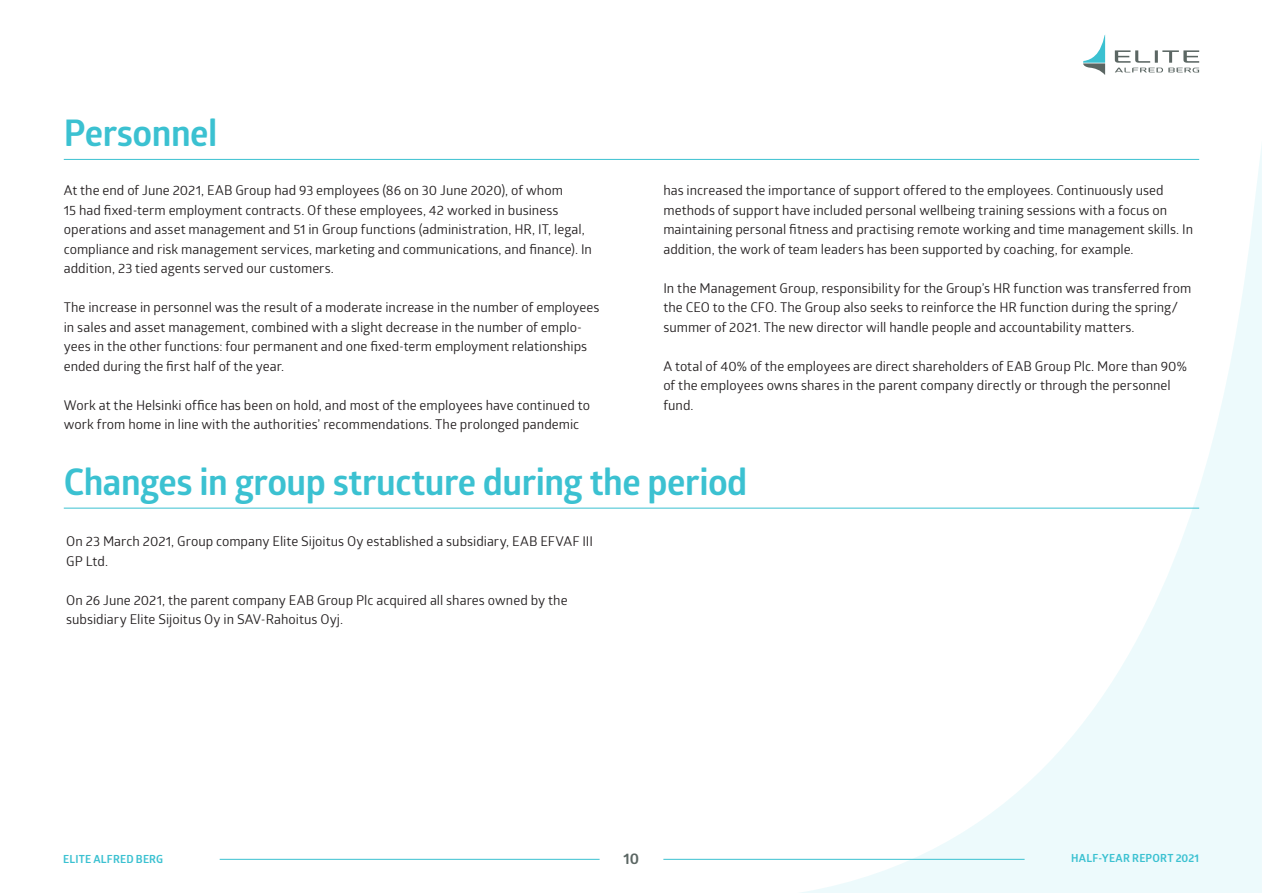
<style>
.page{position:relative;width:1263px;height:893px;background:#fff}
.page>*{position:absolute;margin:0;border:0;box-sizing:border-box;transform-origin:0 0}
.Otsikko_2{font:700 36px "Glober";letter-spacing:-.015em;color:#3bc1d1}
.t1{font:700 15px "Glober";color:#5b6663}
.Leipis-perusteksti{font:13.5px/19.5px "Glober";color:#231f20}
.t2{font:700 10.95px "Glober";letter-spacing:.02em;color:#3bc1d1}
</style>
<div class="page">
<svg style="left:770px;top:145px;width:492px;height:748px"></svg>
<svg style="left:1115px;top:50px;width:84px;height:22px"></svg>
<svg style="left:1083px;top:35px;width:22px;height:40px"></svg>
<hr style="left:220px;top:859px;width:380px;height:1px;background:#3bc1d1">
<hr style="left:663px;top:859px;width:361px;height:1px;background:#3bc1d1">
<hr style="left:64px;top:508px;width:1135px;height:1px;background:#3bc1d1">
<hr style="left:64px;top:159px;width:1135px;height:1px;background:#3bc1d1">
<p class="Otsikko_2" style="left:64px;top:108px;width:155px">Personnel</p>
<p class="Leipis-perusteksti" style="left:64px;top:180px;width:530px">At the end of June 2021, EAB Group had 93 employees (86 on 30 June 2020), of whom<br>15 had fixed-term employment contracts. Of these employees, 42 worked in business operations and asset management and 51 in Group functions (administration, HR, IT, legal, compliance and risk management services, marketing and communications, and finance). In addition, 23 tied agents served our customers.</p>
<p class="Leipis-perusteksti" style="left:64px;top:297px;width:537px">The increase in personnel was the result of a moderate increase in the number of employees in sales and asset management, combined with a slight decrease in the number of emplo&shy;yees in the other functions: four permanent and one fixed-term employment relationships ended during the first half of the year.</p>
<p class="Leipis-perusteksti" style="left:64px;top:394px;width:528px">Work at the Helsinki office has been on hold, and most of the employees have continued to work from home in line with the authorities’ recommendations. The prolonged pandemic</p>
<p class="Leipis-perusteksti" style="left:663px;top:180px;width:531px">has increased the importance of support offered to the employees. Continuously used methods of support have included personal wellbeing training sessions with a focus on maintaining personal fitness and practising remote working and time management skills. In addition, the work of team leaders has been supported by coaching, for example.</p>
<p class="Leipis-perusteksti" style="left:663px;top:277px;width:529px">In the Management Group, responsibility for the Group’s HR function was transferred from the CEO to the CFO. The Group also seeks to reinforce the HR function during the spring/ summer of 2021. The new director will handle people and accountability matters.</p>
<p class="Leipis-perusteksti" style="left:663px;top:355px;width:525px">A total of 40% of the employees are direct shareholders of EAB Group Plc. More than 90% of the employees owns shares in the parent company directly or through the personnel fund.</p>
<p class="Otsikko_2" style="left:64px;top:456px;width:685px">Changes in group structure during the period</p>
<p class="Leipis-perusteksti" style="left:66px;top:531px;width:528px">On 23 March 2021, Group company Elite Sijoitus Oy established a subsidiary, EAB EFVAF III<br>GP Ltd.</p>
<p class="Leipis-perusteksti" style="left:66px;top:589px;width:503px">On 26 June 2021, the parent company EAB Group Plc acquired all shares owned by the subsidiary Elite Sijoitus Oy in SAV-Rahoitus Oyj.</p>
<p class="t2" style="left:63px;top:852px;width:102px">ELITE ALFRED BERG</p>
<p class="t1" style="left:623px;top:847px;width:17px">10</p>
<p class="t2" style="left:1071px;top:850px;width:130px">HALF-YEAR REPORT 2021</p>
</div>
